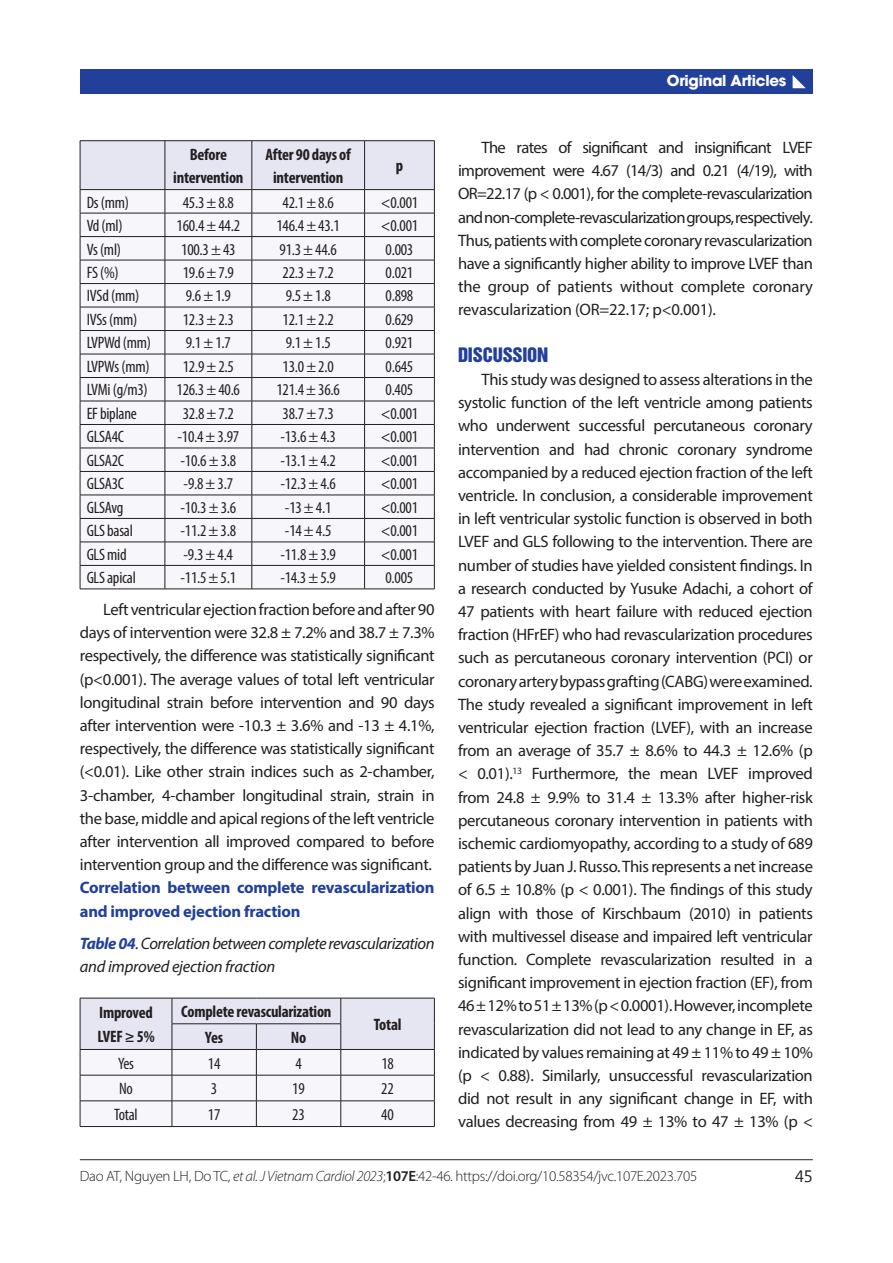
<style>
.page{position:relative;width:893px;height:1263px;background:#fff}
.page>*{position:absolute;margin:0;border:0;box-sizing:border-box;transform-origin:0 0}
.t1{font:18.3px "UTM Helvet Ins";letter-spacing:-.015em;color:#223f9a}
.t2{font:16.5px/23.2px "Myriad Pro";letter-spacing:-.02em;color:#231f20;text-align:justify}
.t3{font:condensed 16.5px "Myriad Pro";letter-spacing:-.015em;color:#231f20}
.t4{font:700 condensed 16.5px/23.2px "Myriad Pro";letter-spacing:-.015em;color:#231f20;text-align:center}
.t5{font:italic 16.5px/23.2px "Myriad Pro";letter-spacing:-.03em;color:#231f20}
.t6{font:700 16.5px/23.2px "Myriad Pro";letter-spacing:-.015em;color:#223f9a}
.t7{font:16.5px "Myanmar Text";color:#231f20}
.t8{font:300 14.85px "Myriad Pro";letter-spacing:-.02em;color:#231f20}
.t9{font:700 14.85px "UTM Avo";letter-spacing:-.02em;color:#fff}
.s1{font-weight:700;color:#223f9a}
.s2{font-style:italic}
.s3{font-weight:600}
</style>
<div class="page">
<hr style="left:80px;top:1159px;width:733px;height:1px;background:#231f20">
<div style="left:80px;top:69px;width:733px;height:25px;background:#223f9a"></div>
<svg style="left:792px;top:75px;width:14px;height:13px"></svg>
<hr style="left:80px;top:140px;width:85px;height:1px;background:#231f20">
<hr style="left:165px;top:140px;width:87px;height:1px;background:#231f20">
<hr style="left:252px;top:140px;width:113px;height:1px;background:#231f20">
<hr style="left:365px;top:140px;width:70px;height:1px;background:#231f20">
<svg style="left:80px;top:141px;width:355px;height:448px"></svg>
<hr style="left:80px;top:589px;width:285px;height:1px;background:#231f20">
<hr style="left:365px;top:589px;width:69px;height:1px;background:#231f20">
<svg style="left:80px;top:998px;width:355px;height:128px"></svg>
<hr style="left:80px;top:1126px;width:355px;height:1px;background:#231f20">
<p class="t4" style="left:173px;top:142px;width:72px">Before intervention</p>
<p class="t4" style="left:265px;top:142px;width:87px">After 90 days of intervention</p>
<p class="t4" style="left:396px;top:154px;width:9px">p</p>
<p class="t3" style="left:87px;top:196px;width:44px">Ds (mm)</p>
<p class="t3" style="left:183px;top:196px;width:53px">45.3 ± 8.8</p>
<p class="t3" style="left:283px;top:196px;width:53px">42.1 ± 8.6</p>
<p class="t3" style="left:381px;top:196px;width:39px">&lt;0.001</p>
<p class="t3" style="left:87px;top:219px;width:37px">Vd (ml)</p>
<p class="t3" style="left:177px;top:219px;width:65px">160.4 ± 44.2</p>
<p class="t3" style="left:276px;top:219px;width:65px">146.4 ± 43.1</p>
<p class="t3" style="left:381px;top:219px;width:39px">&lt;0.001</p>
<p class="t3" style="left:87px;top:243px;width:36px">Vs (ml)</p>
<p class="t3" style="left:181px;top:243px;width:56px">100.3 ± 43</p>
<p class="t3" style="left:280px;top:243px;width:59px">91.3 ± 44.6</p>
<p class="t3" style="left:386px;top:243px;width:29px">0.003</p>
<p class="t3" style="left:87px;top:266px;width:34px">FS (%)</p>
<p class="t3" style="left:183px;top:266px;width:53px">19.6 ± 7.9</p>
<p class="t3" style="left:283px;top:266px;width:53px">22.3 ± 7.2</p>
<p class="t3" style="left:386px;top:266px;width:29px">0.021</p>
<p class="t3" style="left:87px;top:290px;width:54px">IVSd (mm)</p>
<p class="t3" style="left:186px;top:290px;width:47px">9.6 ± 1.9</p>
<p class="t3" style="left:286px;top:290px;width:47px">9.5 ± 1.8</p>
<p class="t3" style="left:386px;top:290px;width:29px">0.898</p>
<p class="t3" style="left:87px;top:313px;width:52px">IVSs (mm)</p>
<p class="t3" style="left:183px;top:313px;width:53px">12.3 ± 2.3</p>
<p class="t3" style="left:283px;top:313px;width:53px">12.1 ± 2.2</p>
<p class="t3" style="left:386px;top:313px;width:29px">0.629</p>
<p class="t3" style="left:87px;top:337px;width:66px">LVPWd (mm)</p>
<p class="t3" style="left:186px;top:337px;width:47px">9.1 ± 1.7</p>
<p class="t3" style="left:286px;top:337px;width:47px">9.1 ± 1.5</p>
<p class="t3" style="left:386px;top:337px;width:29px">0.921</p>
<p class="t3" style="left:87px;top:360px;width:64px">LVPWs (mm)</p>
<p class="t3" style="left:183px;top:360px;width:53px">12.9 ± 2.5</p>
<p class="t3" style="left:283px;top:360px;width:53px">13.0 ± 2.0</p>
<p class="t3" style="left:386px;top:360px;width:29px">0.645</p>
<p class="t3" style="left:87px;top:384px;width:63px">LVMi (g/m3)</p>
<p class="t3" style="left:177px;top:384px;width:65px">126.3 ± 40.6</p>
<p class="t3" style="left:276px;top:384px;width:65px">121.4 ± 36.6</p>
<p class="t3" style="left:385px;top:384px;width:29px">0.405</p>
<p class="t3" style="left:87px;top:407px;width:52px">EF biplane</p>
<p class="t3" style="left:183px;top:407px;width:53px">32.8 ± 7.2</p>
<p class="t3" style="left:283px;top:407px;width:53px">38.7 ± 7.3</p>
<p class="t3" style="left:381px;top:407px;width:39px">&lt;0.001</p>
<p class="t3" style="left:87px;top:431px;width:39px">GLSA4C</p>
<p class="t3" style="left:177px;top:431px;width:63px">-10.4 ± 3.97</p>
<p class="t3" style="left:280px;top:431px;width:57px">-13.6 ± 4.3</p>
<p class="t3" style="left:381px;top:431px;width:39px">&lt;0.001</p>
<p class="t3" style="left:87px;top:454px;width:39px">GLSA2C</p>
<p class="t3" style="left:181px;top:454px;width:57px">-10.6 ± 3.8</p>
<p class="t3" style="left:280px;top:454px;width:57px">-13.1 ± 4.2</p>
<p class="t3" style="left:381px;top:454px;width:39px">&lt;0.001</p>
<p class="t3" style="left:87px;top:478px;width:39px">GLSA3C</p>
<p class="t3" style="left:184px;top:478px;width:51px">-9.8 ± 3.7</p>
<p class="t3" style="left:280px;top:478px;width:57px">-12.3 ± 4.6</p>
<p class="t3" style="left:381px;top:478px;width:39px">&lt;0.001</p>
<p class="t3" style="left:87px;top:501px;width:38px">GLSAvg</p>
<p class="t3" style="left:181px;top:501px;width:57px">-10.3 ± 3.6</p>
<p class="t3" style="left:285px;top:501px;width:48px">-13 ± 4.1</p>
<p class="t3" style="left:381px;top:501px;width:39px">&lt;0.001</p>
<p class="t3" style="left:87px;top:524px;width:48px">GLS basal</p>
<p class="t3" style="left:181px;top:524px;width:57px">-11.2 ± 3.8</p>
<p class="t3" style="left:285px;top:524px;width:48px">-14 ± 4.5</p>
<p class="t3" style="left:381px;top:524px;width:39px">&lt;0.001</p>
<p class="t3" style="left:87px;top:548px;width:41px">GLS mid</p>
<p class="t3" style="left:184px;top:548px;width:51px">-9.3 ± 4.4</p>
<p class="t3" style="left:280px;top:548px;width:57px">-11.8 ± 3.9</p>
<p class="t3" style="left:381px;top:548px;width:39px">&lt;0.001</p>
<p class="t3" style="left:87px;top:571px;width:51px">GLS apical</p>
<p class="t3" style="left:180px;top:571px;width:57px">-11.5 ± 5.1</p>
<p class="t3" style="left:280px;top:571px;width:57px">-14.3 ± 5.9</p>
<p class="t3" style="left:385px;top:571px;width:29px">0.005</p>
<p class="t2" style="left:80px;top:599px;width:356px;text-indent:23px">Left ventricular ejection fraction before and after 90 days of intervention were 32.8 ± 7.2% and 38.7 ± 7.3% respectively, the difference was statistically significant (p&lt;0.001). The average values of total left ventricular longitudinal strain before intervention and 90 days after intervention were -10.3 ± 3.6% and -13 ± 4.1%, respectively, the difference was statistically significant (&lt;0.01). Like other strain indices such as 2-chamber, 3-chamber, 4-chamber longitudinal strain, strain in the base, middle and apical regions of the left ventricle after intervention all improved compared to before intervention group and the difference was significant.</p>
<p class="t6" style="left:80px;top:876px;width:356px">Correlation between complete revascularization and improved ejection fraction</p>
<p class="t5" style="left:80px;top:932px;width:356px"><span class="s1">Table 04</span>. Correlation between complete revascularization and improved ejection fraction</p>
<p class="t4" style="left:97px;top:1001px;width:59px;text-align:left">Improved<br>LVEF ≥ 5%</p>
<p class="t4" style="left:181px;top:1000px;width:152px">Complete revascularization</p>
<p class="t4" style="left:374px;top:1013px;width:29px">Total</p>
<p class="t4" style="left:205px;top:1026px;width:19px">Yes</p>
<p class="t4" style="left:291px;top:1026px;width:17px">No</p>
<p class="t3" style="left:118px;top:1057px;width:17px">Yes</p>
<p class="t3" style="left:208px;top:1057px;width:14px">14</p>
<p class="t3" style="left:295px;top:1057px;width:8px">4</p>
<p class="t3" style="left:381px;top:1057px;width:14px">18</p>
<p class="t3" style="left:119px;top:1082px;width:15px">No</p>
<p class="t3" style="left:211px;top:1082px;width:8px">3</p>
<p class="t3" style="left:292px;top:1082px;width:14px">19</p>
<p class="t3" style="left:381px;top:1082px;width:14px">22</p>
<p class="t3" style="left:114px;top:1108px;width:25px">Total</p>
<p class="t3" style="left:208px;top:1108px;width:14px">17</p>
<p class="t3" style="left:292px;top:1108px;width:14px">23</p>
<p class="t3" style="left:381px;top:1108px;width:14px">40</p>
<p class="t9" style="left:667px;top:68px;width:121px">Original Articles</p>
<p class="t2" style="left:458px;top:137px;width:356px;text-indent:23px">The rates of significant and insignificant LVEF improvement were 4.67 (14/3) and 0.21 (4/19), with OR=22.17 (p &lt; 0.001), for the complete-revascularization and non-complete-revascularization groups, respectively.<br>Thus, patients with complete coronary revascularization have a significantly higher ability to improve LVEF than the group of patients without complete coronary revascularization (OR=22.17; p&lt;0.001).</p>
<p class="t1" style="left:458px;top:340px;width:92px">DISCUSSION</p>
<p class="t2" style="left:458px;top:369px;width:356px;text-indent:23px">This study was designed to assess alterations in the systolic function of the left ventricle among patients who underwent successful percutaneous coronary intervention and had chronic coronary syndrome accompanied by a reduced ejection fraction of the left ventricle. In conclusion, a considerable improvement in left ventricular systolic function is observed in both LVEF and GLS following to the intervention. There are number of studies have yielded consistent findings. In a research conducted by Yusuke Adachi, a cohort of 47 patients with heart failure with reduced ejection fraction (HFrEF) who had revascularization procedures such as percutaneous coronary intervention (PCI) or coronary artery bypass grafting (CABG) were examined.<br>The study revealed a significant improvement in left ventricular ejection fraction (LVEF), with an increase from an average of 35.7 ± 8.6% to 44.3 ± 12.6% (p &lt; 0.01).<sup>13</sup> Furthermore, the mean LVEF improved from 24.8 ± 9.9% to 31.4 ± 13.3% after higher-risk percutaneous coronary intervention in patients with ischemic cardiomyopathy, according to a study of 689 patients by Juan J. Russo. This represents a net increase of 6.5 ± 10.8% (p &lt; 0.001). The findings of this study align with those of Kirschbaum (2010) in patients with multivessel disease and impaired left ventricular function. Complete revascularization resulted in a significant improvement in ejection fraction (EF), from 46 ± 12% to 51 ± 13% (p &lt; 0.0001). However, incomplete revascularization did not lead to any change in EF, as indicated by values remaining at 49 ± 11% to 49 ± 10% (p &lt; 0.88). Similarly, unsuccessful revascularization did not result in any significant change in EF, with values decreasing from 49 ± 13% to 47 ± 13% (p &lt;</p>
<p class="t8" style="left:80px;top:1171px;width:619px">Dao AT, Nguyen LH, Do TC, <span class="s2">et al. J Vietnam Cardiol 2023</span>;<span class="s3">107E</span>:42-46. https://doi.org/10.58354/jvc.107E.2023.705</p>
<p class="t7" style="left:795px;top:1166px;width:19px">45</p>
</div>
